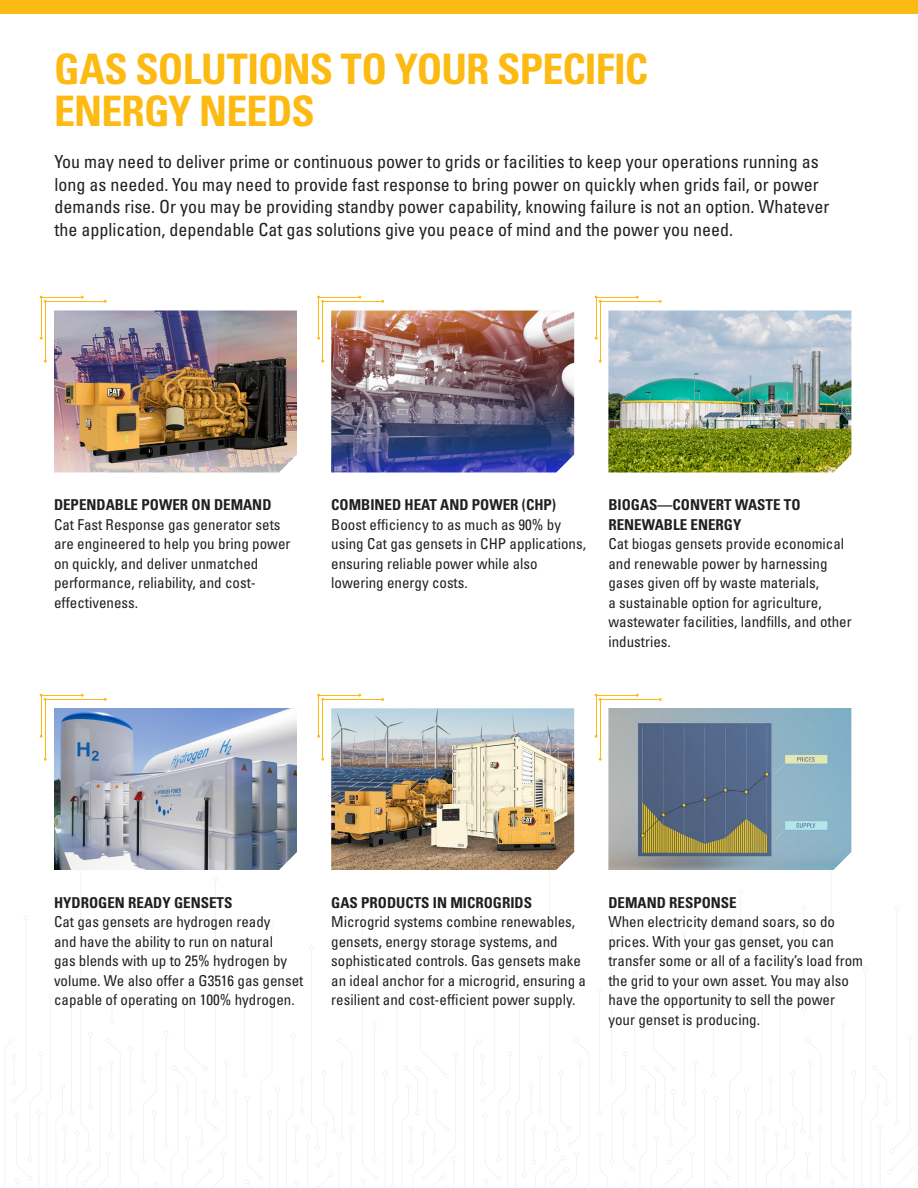
<style>
.page{position:relative;width:918px;height:1188px;background:#fff}
.page>*{position:absolute;margin:0;border:0;box-sizing:border-box;transform-origin:0 0}
.Head{font:700 condensed 42px/42px "Univers LT Std";letter-spacing:-.02em;color:#fcba13}
.t1{font:condensed 18px/22.5px "Univers LT Std";color:#231f20}
.t2{font:condensed 15px/19.5px "Univers LT Std";color:#231f20}
.t3{font:700 condensed 15px/19.5px "Univers LT Std";color:#231f20}
</style>
<div class="page">
<svg style="left:831px;top:906px;width:84px;height:282px"></svg>
<svg style="left:9px;top:871px;width:456px;height:317px"></svg>
<svg style="left:473px;top:870px;width:350px;height:318px"></svg>
<img style="left:54px;top:310px;width:243px;height:162px">
<img style="left:331px;top:310px;width:243px;height:162px">
<img style="left:608px;top:310px;width:243px;height:162px">
<img style="left:54px;top:708px;width:243px;height:162px">
<img style="left:331px;top:708px;width:243px;height:162px">
<img style="left:608px;top:708px;width:243px;height:162px">
<div style="left:0;top:0;width:918px;height:14px;background:#fcba13"></div>
<hr style="left:45px;top:301px;width:1px;height:60px;background:#fdba12">
<hr style="left:45px;top:301px;width:60px;height:1px;background:#fdba12">
<hr style="left:41px;top:296px;width:1px;height:42px;background:#fdba12">
<hr style="left:40px;top:297px;width:42px;height:1px;background:#fdba12">
<hr style="left:322px;top:301px;width:1px;height:60px;background:#fdba12">
<hr style="left:322px;top:301px;width:61px;height:1px;background:#fdba12">
<hr style="left:318px;top:296px;width:1px;height:42px;background:#fdba12">
<hr style="left:318px;top:297px;width:42px;height:1px;background:#fdba12">
<svg style="left:317px;top:296px;width:7px;height:7px"></svg>
<hr style="left:600px;top:301px;width:1px;height:60px;background:#fdba12">
<hr style="left:600px;top:301px;width:60px;height:1px;background:#fdba12">
<hr style="left:596px;top:296px;width:1px;height:42px;background:#fdba12">
<hr style="left:595px;top:297px;width:42px;height:1px;background:#fdba12">
<hr style="left:45px;top:699px;width:1px;height:60px;background:#fdba12">
<hr style="left:44px;top:699px;width:61px;height:1px;background:#fdba12">
<hr style="left:41px;top:695px;width:1px;height:41px;background:#fdba12">
<hr style="left:40px;top:695px;width:42px;height:1px;background:#fdba12">
<hr style="left:322px;top:699px;width:1px;height:60px;background:#fdba12">
<hr style="left:322px;top:699px;width:61px;height:1px;background:#fdba12">
<hr style="left:318px;top:695px;width:1px;height:41px;background:#fdba12">
<hr style="left:318px;top:695px;width:42px;height:1px;background:#fdba12">
<svg style="left:317px;top:694px;width:7px;height:7px"></svg>
<hr style="left:600px;top:699px;width:1px;height:60px;background:#fdba12">
<hr style="left:599px;top:699px;width:61px;height:1px;background:#fdba12">
<hr style="left:596px;top:695px;width:1px;height:41px;background:#fdba12">
<hr style="left:595px;top:695px;width:42px;height:1px;background:#fdba12">
<p class="Head" style="left:54px;top:48px;width:596px">GAS SOLUTIONS TO YOUR SPECIFIC<br>ENERGY NEEDS</p>
<p class="t1" style="left:54px;top:150px;width:777px">You may need to deliver prime or continuous power to grids or facilities to keep your operations running as long as needed. You may need to provide fast response to bring power on quickly when grids fail, or power demands rise. Or you may be providing standby power capability, knowing failure is not an option. Whatever the application, dependable Cat gas solutions give you peace of mind and the power you need.</p>
<p class="t3" style="left:54px;top:495px;width:219px">DEPENDABLE POWER ON DEMAND</p>
<p class="t2" style="left:54px;top:515px;width:238px">Cat Fast Response gas generator sets are engineered to help you bring power on quickly, and deliver unmatched performance, reliability, and cost&shy;effectiveness.</p>
<p class="t3" style="left:331px;top:495px;width:226px">COMBINED HEAT AND POWER (CHP)</p>
<p class="t2" style="left:331px;top:515px;width:256px">Boost efficiency to as much as 90% by using Cat gas gensets in CHP applications, ensuring reliable power while also lowering energy costs.</p>
<p class="t3" style="left:608px;top:495px;width:194px">BIOGAS—CONVERT WASTE TO<br>RENEWABLE ENERGY</p>
<p class="t2" style="left:608px;top:534px;width:245px">Cat biogas gensets provide economical and renewable power by harnessing gases given off by waste materials,<br>a sustainable option for agriculture, wastewater facilities, landfills, and other industries.</p>
<p class="t3" style="left:54px;top:893px;width:180px">HYDROGEN READY GENSETS</p>
<p class="t2" style="left:54px;top:912px;width:251px">Cat gas gensets are hydrogen ready<br>and have the ability to run on natural<br>gas blends with up to 25% hydrogen by volume. We also offer a G3516 gas genset capable of operating on 100% hydrogen.</p>
<p class="t3" style="left:331px;top:893px;width:202px">GAS PRODUCTS IN MICROGRIDS</p>
<p class="t2" style="left:331px;top:912px;width:256px">Microgrid systems combine renewables, gensets, energy storage systems, and sophisticated controls. Gas gensets make an ideal anchor for a microgrid, ensuring a resilient and cost-efficient power supply.</p>
<p class="t3" style="left:608px;top:893px;width:130px">DEMAND RESPONSE</p>
<p class="t2" style="left:608px;top:912px;width:256px">When electricity demand soars, so do prices. With your gas genset, you can transfer some or all of a facility’s load from the grid to your own asset. You may also have the opportunity to sell the power your genset is producing.</p>
</div>
